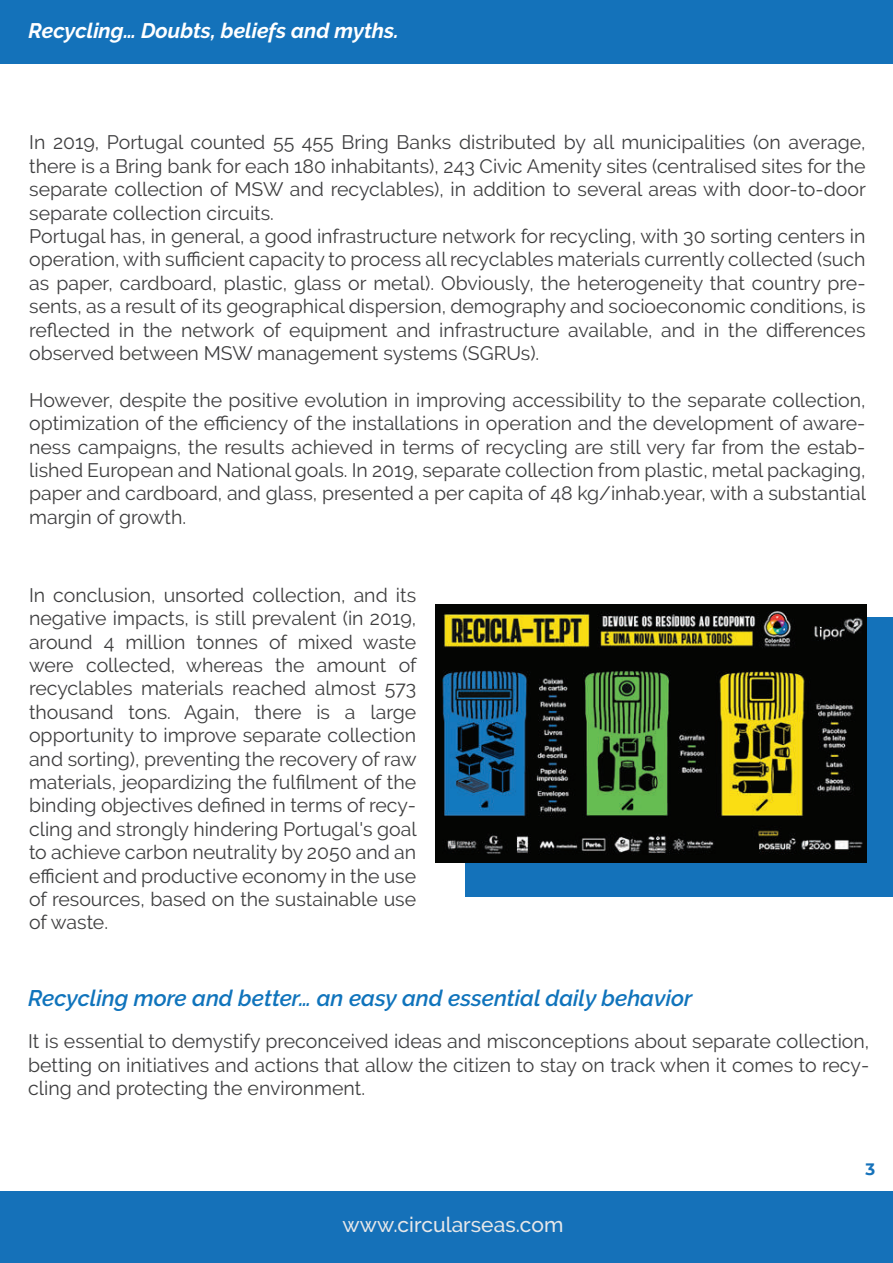
<style>
.page{position:relative;width:893px;height:1263px;background:#fff}
.page>*{position:absolute;margin:0;border:0;box-sizing:border-box;transform-origin:0 0}
.t1{font:italic 600 22.5px "Raleway";color:#1074bc}
.t2{font:italic 700 21px "Raleway";color:#fff}
.t3{font:500 21px "Raleway";color:#e6e7e9}
.t4{font:19.5px/23.4px "Raleway";color:#3e3e3f;text-align:justify}
.t5{font:700 16.5px "Montserrat";color:#1672ba}
</style>
<div class="page">
<div style="left:466px;top:617px;width:427px;height:280px;background:#1472ba"></div>
<img style="left:436px;top:605px;width:430px;height:258px">
<div style="left:0;top:1191px;width:893px;height:72px;background:#1571b9"></div>
<div style="left:0;top:0;width:893px;height:63px;background:#1472ba"></div>
<p class="t2" style="left:29px;top:18px;width:372px">Recycling… Doubts, beliefs and myths.</p>
<p class="t4" style="left:29px;top:131px;width:838px;text-align:left">In 2019, Portugal counted 55 455 Bring Banks distributed by all municipalities (on average, there is a Bring bank for each 180 inhabitants), 243 Civic Amenity sites (centralised sites for the separate collection of MSW and recyclables), in addition to several areas with door-to-door separate collection circuits.<br>Portugal has, in general, a good infrastructure network for recycling, with 30 sorting centers in operation, with sufficient capacity to process all recyclables materials currently collected (such as paper, cardboard, plastic, glass or metal). Obviously, the heterogeneity that country pre&shy;sents, as a result of its geographical dispersion, demography and socioeconomic conditions, is reflected in the network of equipment and infrastructure available, and in the differences observed between MSW management systems (SGRUs).</p>
<p class="t4" style="left:29px;top:388px;width:838px">However, despite the positive evolution in improving accessibility to the separate collection, optimization of the efficiency of the installations in operation and the development of aware&shy;ness campaigns, the results achieved in terms of recycling are still very far from the estab&shy;lished European and National goals. In 2019, separate collection from plastic, metal packaging, paper and cardboard, and glass, presented a per capita of 48 kg/inhab.year, with a substantial margin of growth.</p>
<p class="t4" style="left:29px;top:583px;width:389px">In conclusion, unsorted collection, and its negative impacts, is still prevalent (in 2019, around 4 million tonnes of mixed waste were collected, whereas the amount of recyclables materials reached almost 573 thousand tons. Again, there is a large opportunity to improve separate collection and sorting), preventing the recovery of raw materials, jeopardizing the fulfilment of the binding objectives defined in terms of recy&shy;cling and strongly hindering Portugal's goal to achieve carbon neutrality by 2050 and an efficient and productive economy in the use of resources, based on the sustainable use of waste.</p>
<p class="t1" style="left:28px;top:985px;width:666px">Recycling more and better… an easy and essential daily behavior</p>
<p class="t4" style="left:28px;top:1030px;width:843px">It is essential to demystify preconceived ideas and misconceptions about separate collection, betting on initiatives and actions that allow the citizen to stay on track when it comes to recy&shy;cling and protecting the environment.</p>
<p class="t3" style="left:342px;top:1212px;width:222px">www.circularseas.com</p>
<p class="t5" style="left:865px;top:1157px;width:11px">3</p>
</div>
